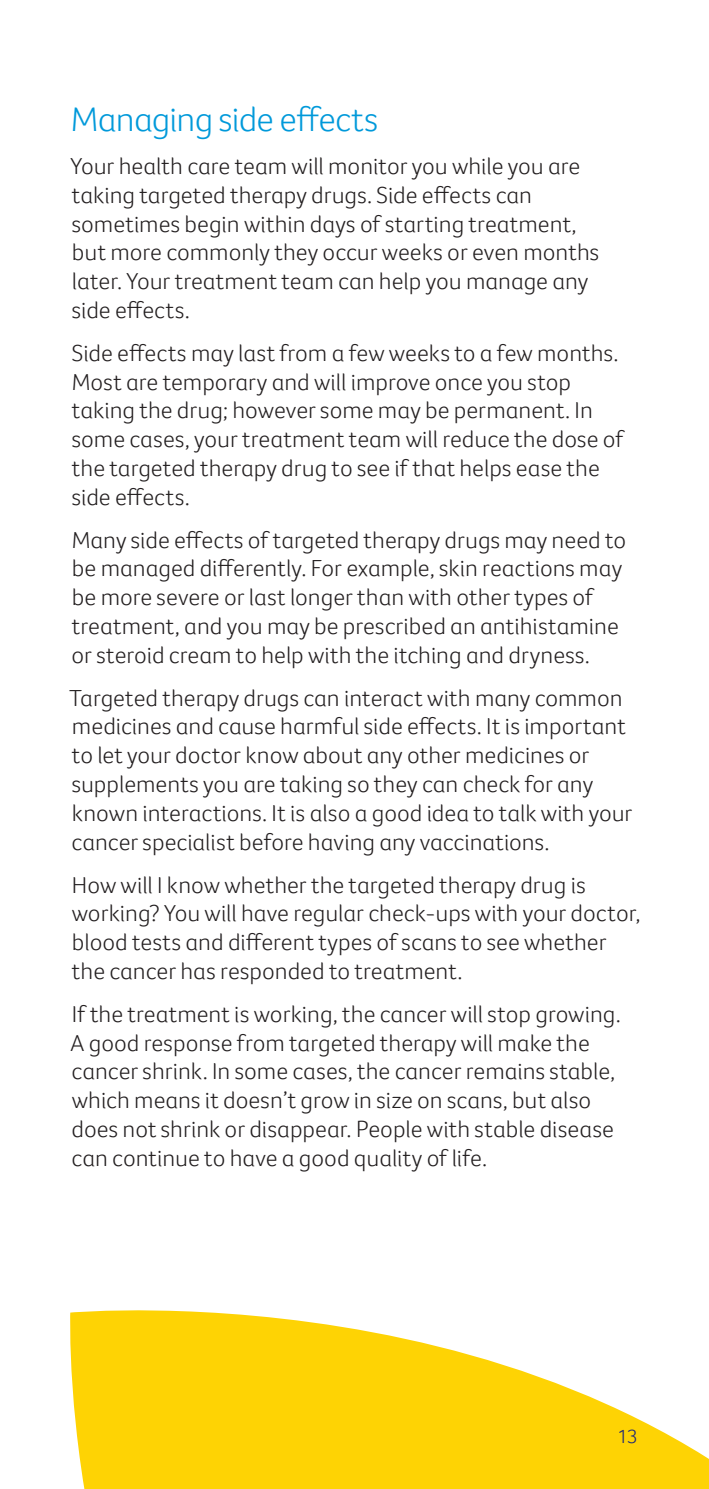
<style>
.page{position:relative;width:709px;height:1489px;background:#fff}
.page>*{position:absolute;margin:0;border:0;box-sizing:border-box;transform-origin:0 0}
.subheading{font:300 35px "Foco CC";letter-spacing:-.025em;color:#0099da}
.bodycopy{font:300 23.75px/28.8px "Foco CC";color:#231f20}
.t1{font:300 20px "Foco CC";color:#1d2779}
</style>
<div class="page">
<svg style="left:70px;top:1310px;width:639px;height:178px;fill:#fed304"></svg>
<p class="subheading" style="left:71px;top:96px;width:309px">Managing side effects</p>
<p class="bodycopy" style="left:71px;top:151px;width:530px">Your health care team will monitor you while you are taking targeted therapy drugs. Side effects can sometimes begin within days of starting treatment, but more commonly they occur weeks or even months later. Your treatment team can help you manage any side effects.</p>
<p class="bodycopy" style="left:72px;top:338px;width:553px">Side effects may last from a few weeks to a few months.<br>Most are temporary and will improve once you stop taking the drug; however some may be permanent. In some cases, your treatment team will reduce the dose of the targeted therapy drug to see if that helps ease the side effects.</p>
<p class="bodycopy" style="left:72px;top:525px;width:556px">Many side effects of targeted therapy drugs may need to be managed differently. For example, skin reactions may be more severe or last longer than with other types of treatment, and you may be prescribed an antihistamine or steroid cream to help with the itching and dryness.</p>
<p class="bodycopy" style="left:69px;top:683px;width:564px">Targeted therapy drugs can interact with many common medicines and cause harmful side effects. It is important to let your doctor know about any other medicines or supplements you are taking so they can check for any known interactions. It is also a good idea to talk with your cancer specialist before having any vaccinations.</p>
<p class="bodycopy" style="left:72px;top:869px;width:570px">How will I know whether the targeted therapy drug is working? You will have regular check-ups with your doctor, blood tests and different types of scans to see whether the cancer has responded to treatment.</p>
<p class="bodycopy" style="left:70px;top:999px;width:552px">If the treatment is working, the cancer will stop growing.<br>A good response from targeted therapy will make the cancer shrink. In some cases, the cancer remains stable, which means it doesn’t grow in size on scans, but also does not shrink or disappear. People with stable disease can continue to have a good quality of life.</p>
<p class="t1" style="left:617px;top:1422px;width:22px">13</p>
</div>
